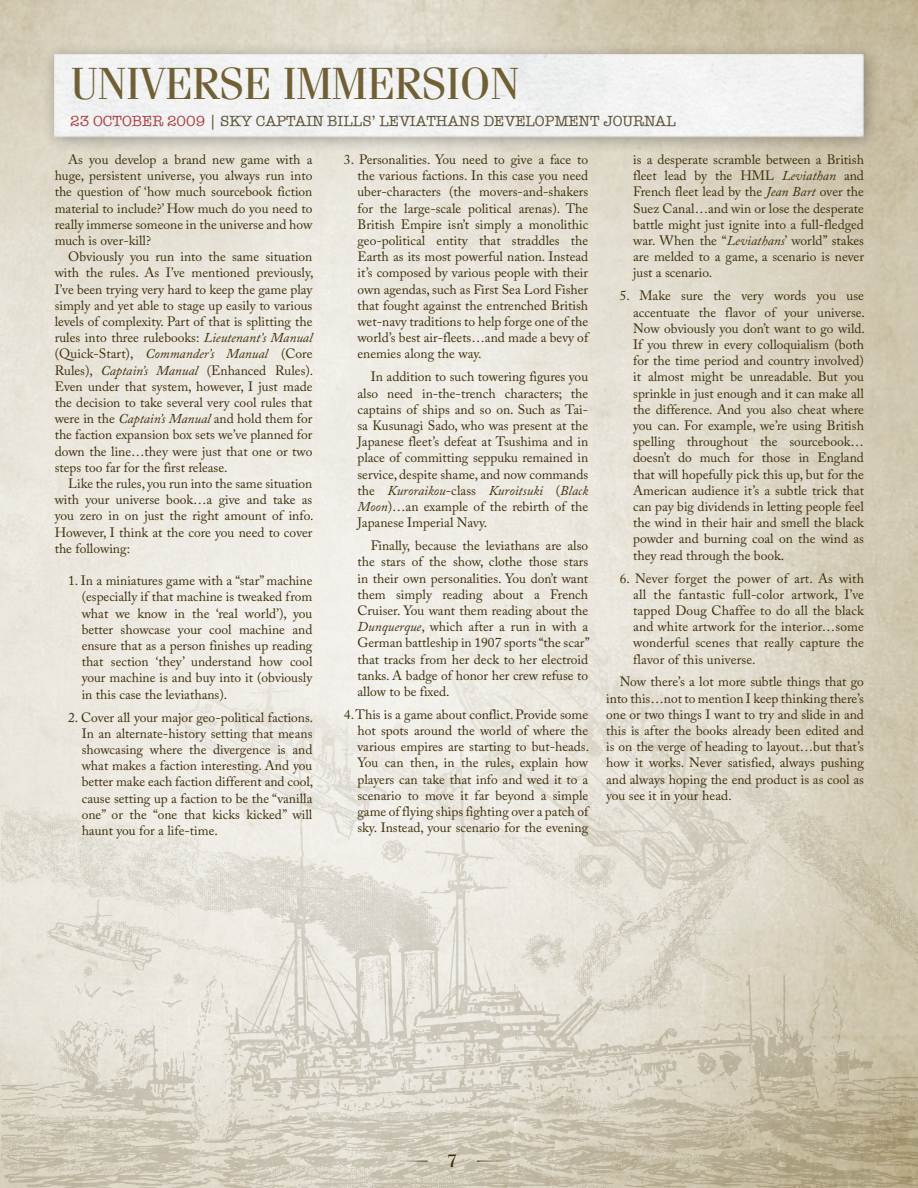
<style>
.page{position:relative;width:918px;height:1188px;background:#fff}
.page>*{position:absolute;margin:0;border:0;box-sizing:border-box;transform-origin:0 0}
.t1{font:45px "Fenice Std";letter-spacing:-.01em;color:#553f07}
.t2{font:18px "Fenice Std";color:#3e2e0a}
.t3{font:15px "American Typewriter";color:#3e2e0a}
.t4{font:13.5px/16.2px "Adobe Caslon Pro";color:#3e2e0a;text-align:justify}
.s1{color:#a01d20}
.s2{font-style:italic}
</style>
<div class="page">
<img style="left:1px;top:574px;width:917px;height:614px">
<div style="left:42px;top:42px;width:838px;height:111px;background:#000;opacity:.3"></div>
<div style="left:54px;top:54px;width:810px;height:83px;background:#f1f2f2"></div>
<h1 class="t1" style="left:70px;top:57px;width:451px">UNIVERSE IMMERSION</h1>
<p class="t3" style="left:70px;top:113px;width:607px"><span class="s1">23 OCTOBER 2009</span> | SKY CAPTAIN BILLS’ LEVIATHANS DEVELOPMENT JOURNAL</p>
<p class="t4" style="left:55px;top:151px;width:259px;text-indent:14px">As you develop a brand new game with a huge, persistent universe, you always run into the question of ‘how much sourcebook fiction material to include?’ How much do you need to really immerse someone in the universe and how much is over-kill?</p>
<p class="t4" style="left:55px;top:248px;width:260px;text-indent:14px">Obviously you run into the same situation with the rules. As I’ve mentioned previously, I’ve been trying very hard to keep the game play simply and yet able to stage up easily to various levels of complexity. Part of that is splitting the rules into three rulebooks: <span class="s2">Lieutenant’s Manual </span>(Quick-Start), <span class="s2">Commander’s Manual</span> (Core Rules), <span class="s2">Captain’s Manual</span> (Enhanced Rules).<br>Even under that system, however, I just made the decision to take several very cool rules that were in the <span class="s2">Captain’s Manual</span> and hold them for the faction expansion box sets we’ve planned for down the line…they were just that one or two steps too far for the first release.</p>
<p class="t4" style="left:55px;top:475px;width:260px;text-indent:14px">Like the rules, you run into the same situation with your universe book…a give and take as you zero in on just the right amount of info.<br>However, I think at the core you need to cover the following:</p>
<p class="t4" style="left:82px;top:572px;width:232px;text-indent:-14px">1. In a miniatures game with a “star” machine (especially if that machine is tweaked from what we know in the ‘real world’), you better showcase your cool machine and ensure that as a person finishes up reading that section ‘they’ understand how cool your machine is and buy into it (obviously in this case the leviathans).</p>
<p class="t4" style="left:82px;top:709px;width:233px;text-indent:-14px">2. Cover all your major geo-political factions.<br>In an alternate-history setting that means showcasing where the divergence is and what makes a faction interesting. And you better make each faction different and cool, cause setting up a faction to be the “vanilla one” or the “one that kicks kicked” will haunt you for a life-time.</p>
<p class="t4" style="left:357px;top:151px;width:232px;text-indent:-14px">3. Personalities. You need to give a face to the various factions. In this case you need uber-characters (the movers-and-shakers for the large-scale political arenas). The British Empire isn’t simply a monolithic geo-political entity that straddles the Earth as its most powerful nation. Instead it’s composed by various people with their own agendas, such as First Sea Lord Fisher that fought against the entrenched British wet-navy traditions to help forge one of the world’s best air-fleets…and made a bevy of enemies along the way.</p>
<p class="t4" style="left:357px;top:369px;width:232px;text-indent:14px">In addition to such towering figures you also need in-the-trench characters; the captains of ships and so on. Such as Tai&shy;sa Kusunagi Sado, who was present at the Japanese fleet’s defeat at Tsushima and in place of committing seppuku remained in service, despite shame, and now commands the <span class="s2">Kuroraikou</span>-class <span class="s2">Kuroitsuki</span> (<span class="s2">Black Moon</span>)…an example of the rebirth of the Japanese Imperial Navy.</p>
<p class="t4" style="left:357px;top:537px;width:234px;text-indent:14px">Finally, because the leviathans are also the stars of the show, clothe those stars in their own personalities. You don’t want them simply reading about a French Cruiser. You want them reading about the <span class="s2">Dunquerque</span>, which after a run in with a German battleship in 1907 sports “the scar” that tracks from her deck to her electroid tanks. A badge of honor her crew refuse to allow to be fixed.</p>
<p class="t4" style="left:357px;top:706px;width:233px;text-indent:-14px">4. This is a game about conflict. Provide some hot spots around the world of where the various empires are starting to but-heads.<br>You can then, in the rules, explain how players can take that info and wed it to a scenario to move it far beyond a simple game of flying ships fighting over a patch of sky. Instead, your scenario for the evening</p>
<p class="t4" style="left:633px;top:151px;width:232px">is a desperate scramble between a British fleet lead by the HML <span class="s2">Leviathan</span> and French fleet lead by the <span class="s2">Jean Bart</span> over the Suez Canal…and win or lose the desperate battle might just ignite into a full-fledged war. When the “<span class="s2">Leviathans</span>’ world” stakes are melded to a game, a scenario is never just a scenario.</p>
<p class="t4" style="left:633px;top:288px;width:233px;text-indent:-14px">5. Make sure the very words you use accentuate the flavor of your universe.<br>Now obviously you don’t want to go wild.<br>If you threw in every colloquialism (both for the time period and country involved) it almost might be unreadable. But you sprinkle in just enough and it can make all the difference. And you also cheat where you can. For example, we’re using British spelling throughout the sourcebook… doesn’t do much for those in England that will hopefully pick this up, but for the American audience it’s a subtle trick that can pay big dividends in letting people feel the wind in their hair and smell the black powder and burning coal on the wind as they read through the book.</p>
<p class="t4" style="left:633px;top:570px;width:232px;text-indent:-14px">6. Never forget the power of art. As with all the fantastic full-color artwork, I’ve tapped Doug Chaffee to do all the black and white artwork for the interior…some wonderful scenes that really capture the flavor of this universe.</p>
<p class="t4" style="left:606px;top:674px;width:259px;text-indent:14px">Now there’s a lot more subtle things that go into this…not to mention I keep thinking there’s one or two things I want to try and slide in and this is after the books already been edited and is on the verge of heading to layout…but that’s how it works. Never satisfied, always pushing and always hoping the end product is as cool as you see it in your head.</p>
<h2 class="t2" style="left:447px;top:1150px;width:12px">7</h2>
</div>
